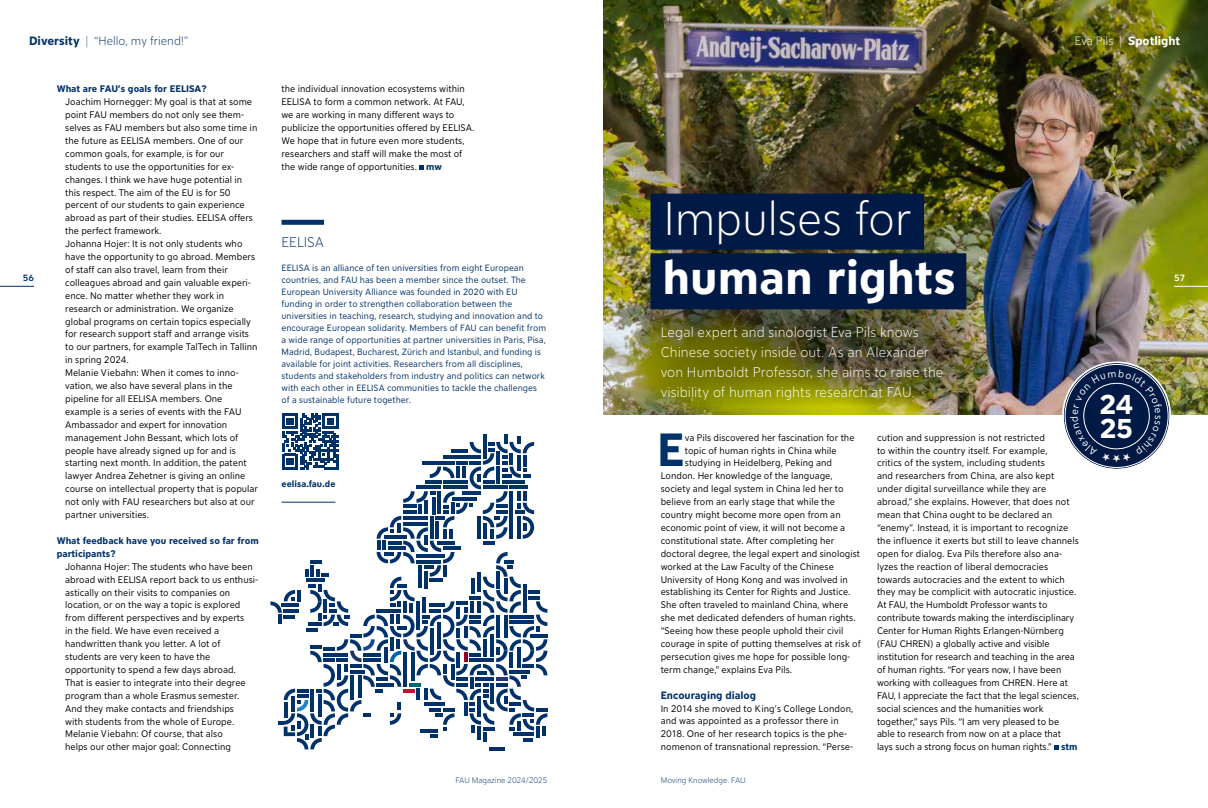
<style>
.page{position:relative;width:1208px;height:808px;background:#fff}
.page>*{position:absolute;margin:0;border:0;box-sizing:border-box;transform-origin:0 0}
.t1{font:300 46.8px "FAU Sans";letter-spacing:-.005em;color:#fff}
.t2{font:700 46.8px "FAU Sans";color:#fff}
.t3{font:700 46.1px "FAU Sans";color:#003169}
.t4{font:700 27px/23.5px "FAU Sans";color:#fff}
.t5{font:300 14px/20px "FAU Sans";letter-spacing:.005em;color:#fff}
.t6{font:300 14px "FAU Sans";color:#003169}
.t7{font:300 12px "FAU Sans";color:#003169}
.t8{font:700 12px "FAU Sans";color:#fff}
.t9{font:700 10.5px "FAU Sans";color:#003169}
.t10{font:9.5px/12.9px "FAU Sans";color:#000}
.t11{font:700 9.5px/12.9px "FAU Sans";color:#003169}
.t12{font:9px/12px "FAU Sans";letter-spacing:.005em;color:#003169}
.t13{font:700 9px "FAU Sans";letter-spacing:.005em;color:#003169}
.t14{font:500 9px "FAU Sans";color:#003169}
.t15{font:500 9px "FAU Sans";color:#fff}
.t16{font:300 8px "FAU Sans";color:#003169}
.s1{font-weight:700}
.s2{font-weight:300}
.s3{font-weight:700;color:#003169}
</style>
<div class="page">
<img style="left:604px;top:0;width:604px;height:415px">
<img style="left:634px;top:281px;width:344px;height:125px;border-radius:12px">
<hr style="left:0;top:286px;width:34px;height:1px;background:#003169">
<hr style="left:1174px;top:286px;width:34px;height:1px;background:#fff">
<svg style="left:1054px;top:745px;width:4px;height:5px"></svg>
<div style="left:650px;top:194px;width:274px;height:56px;background:#001a45"></div>
<div style="left:650px;top:253px;width:316px;height:56px;background:#001a45"></div>
<svg style="left:419px;top:165px;width:5px;height:5px"></svg>
<div style="left:281px;top:220px;width:43px;height:5px;background:#003169"></div>
<hr style="left:489px;top:747px;width:16px;height:4px;background:#003169">
<svg style="left:270px;top:413px;width:277px;height:336px"></svg>
<svg style="left:1063px;top:363px;width:106px;height:106px"></svg>
<div style="left:1062px;top:361px;width:109px;height:109px;border:2px solid #fff;border-radius:50%"></div>
<svg style="left:1070px;top:370px;width:92px;height:92px;background:#1a3156"></svg>
<p class="t7" style="left:29px;top:33px;width:161px"><span class="s1">Diversity</span> | “Hello, my friend!”</p>
<p class="t8" style="left:1074px;top:32px;width:107px"><span class="s2">Eva Pils |</span> Spotlight</p>
<p class="t14" style="left:23px;top:272px;width:13px">56</p>
<p class="t11" style="left:57px;top:82px;width:151px">What are FAU’s goals for EELISA?</p>
<p class="t10" style="left:65px;top:95px;width:194px">Joachim Hornegger: My goal is that at some point FAU members do not only see them&shy;selves as FAU members but also some time in the future as EELISA members. One of our common goals, for example, is for our students to use the opportunities for ex&shy;changes. I think we have huge potential in this respect. The aim of the EU is for 50 percent of our students to gain experience abroad as part of their studies. EELISA offers the perfect framework.<br>Johanna Hojer: It is not only students who have the opportunity to go abroad. Members of staff can also travel, learn from their colleagues abroad and gain valuable experi&shy;ence. No matter whether they work in research or administration. We organize global programs on certain topics especially for research support staff and arrange visits to our partners, for example TalTech in Tallinn in spring 2024.<br>Melanie Viebahn: When it comes to inno&shy;vation, we also have several plans in the pipeline for all EELISA members. One example is a series of events with the FAU Ambassador and expert for innovation management John Bessant, which lots of people have already signed up for and is starting next month. In addition, the patent lawyer Andrea Zehetner is giving an online course on intellectual property that is popular not only with FAU researchers but also at our partner universities.</p>
<p class="t11" style="left:57px;top:533px;width:203px">What feedback have you received so far from participants?</p>
<p class="t10" style="left:65px;top:559px;width:194px">Johanna Hojer: The students who have been abroad with EELISA report back to us enthusi&shy;astically on their visits to companies on location, or on the way a topic is explored from different perspectives and by experts<br>in the field. We have even received a handwritten thank you letter. A lot of students are very keen to have the opportunity to spend a few days abroad.<br>That is easier to integrate into their degree program than a whole Erasmus semester.<br>And they make contacts and friendships<br>with students from the whole of Europe.<br>Melanie Viebahn: Of course, that also<br>helps our other major goal: Connecting</p>
<p class="t10" style="left:281px;top:82px;width:195px">the individual innovation ecosystems within EELISA to form a common network. At FAU, we are working in many different ways to publicize the opportunities offered by EELISA.<br>We hope that in future even more students, researchers and staff will make the most of the wide range of opportunities. <span class="s3">mw</span></p>
<h3 class="t6" style="left:281px;top:233px;width:44px">EELISA</h3>
<p class="t12" style="left:281px;top:262px;width:266px">EELISA is an alliance of ten universities from eight European countries, and FAU has been a member since the outset. The European University Alliance was founded in 2020 with EU funding in order to strengthen collaboration between the universities in teaching, research, studying and innovation and to encourage European solidarity. Members of FAU can benefit from a wide range of opportunities at partner universities in Paris, Pisa, Madrid, Budapest, Bucharest, Zürich and Istanbul, and funding is available for joint activities. Researchers from all disciplines, students and stakeholders from industry and politics can network with each other in EELISA communities to tackle the challenges of a sustainable future together.</p>
<p class="t13" style="left:281px;top:478px;width:55px">eelisa.fau.de</p>
<h1 class="t1" style="left:663px;top:185px;width:249px">Impulses for</h1>
<h1 class="t2" style="left:662px;top:244px;width:295px">human rights</h1>
<h3 class="t5" style="left:660px;top:321px;width:284px">Legal expert and sinologist Eva Pils knows Chinese society inside out. As an Alexander von Humboldt Professor, she aims to raise the visibility of human rights research at FAU.</h3>
<h2 class="t3" style="left:657px;top:417px;width:29px">E</h2>
<p class="t10" style="left:685px;top:430px;width:171px">va Pils discovered her fascination for the</p>
<p class="t10" style="left:685px;top:443px;width:153px">topic of human rights in China while</p>
<p class="t10" style="left:685px;top:456px;width:149px">studying in Heidelberg, Peking and</p>
<p class="t10" style="left:660px;top:469px;width:173px">London. Her knowledge of the language,</p>
<p class="t10" style="left:660px;top:482px;width:184px">society and legal system in China led her to</p>
<p class="t10" style="left:660px;top:495px;width:176px">believe from an early stage that while the</p>
<p class="t10" style="left:660px;top:508px;width:181px">country might become more open from an</p>
<p class="t10" style="left:660px;top:521px;width:186px">economic point of view, it will not become a</p>
<p class="t10" style="left:660px;top:533px;width:175px">constitutional state. After completing her</p>
<p class="t10" style="left:660px;top:546px;width:201px">doctoral degree, the legal expert and sinologist</p>
<p class="t10" style="left:660px;top:559px;width:175px">worked at the Law Faculty of the Chinese</p>
<p class="t10" style="left:660px;top:572px;width:189px">University of Hong Kong and was involved in</p>
<p class="t10" style="left:660px;top:585px;width:191px">establishing its Center for Rights and Justice.</p>
<p class="t10" style="left:660px;top:598px;width:189px">She often traveled to mainland China, where</p>
<p class="t10" style="left:660px;top:611px;width:196px">she met dedicated defenders of human rights.</p>
<p class="t10" style="left:660px;top:624px;width:184px">“Seeing how these people uphold their civil</p>
<p class="t10" style="left:660px;top:637px;width:202px">courage in spite of putting themselves at risk of</p>
<p class="t10" style="left:660px;top:650px;width:191px">persecution gives me hope for possible long-</p>
<p class="t10" style="left:660px;top:662px;width:133px">term change,” explains Eva Pils.</p>
<p class="t9" style="left:660px;top:687px;width:97px">Encouraging dialog</p>
<p class="t10" style="left:660px;top:701px;width:194px">In 2014 she moved to King’s College London, and was appointed as a professor there in 2018. One of her research topics is the phe&shy;nomenon of transnational repression. “Perse-</p>
<p class="t10" style="left:877px;top:430px;width:203px">cution and suppression is not restricted<br>to within the country itself. For example,<br>critics of the system, including students<br>and researchers from China, are also kept under digital surveillance while they are abroad,” she explains. However, that does not mean that China ought to be declared an “enemy”. Instead, it is important to recognize the influence it exerts but still to leave channels open for dialog. Eva Pils therefore also ana&shy;lyzes the reaction of liberal democracies towards autocracies and the extent to which they may be complicit with autocratic injustice.<br>At FAU, the Humboldt Professor wants to contribute towards making the interdisciplinary Center for Human Rights Erlangen-Nürnberg (FAU CHREN) a globally active and visible institution for research and teaching in the area of human rights. “For years now, I have been working with colleagues from CHREN. Here at FAU, I appreciate the fact that the legal sciences, social sciences and the humanities work together,” says Pils. “I am very pleased to be able to research from now on at a place that lays such a strong focus on human rights.” <span class="s3">stm</span></p>
<h3 class="t4" style="left:1099px;top:391px;width:35px">24<br>25</h3>
<p class="t15" style="left:1174px;top:272px;width:12px">57</p>
<p class="t16" style="left:455px;top:775px;width:93px">FAU Magazine 2024/2025</p>
<p class="t16" style="left:660px;top:775px;width:88px">Moving Knowledge. FAU.</p>
</div>
